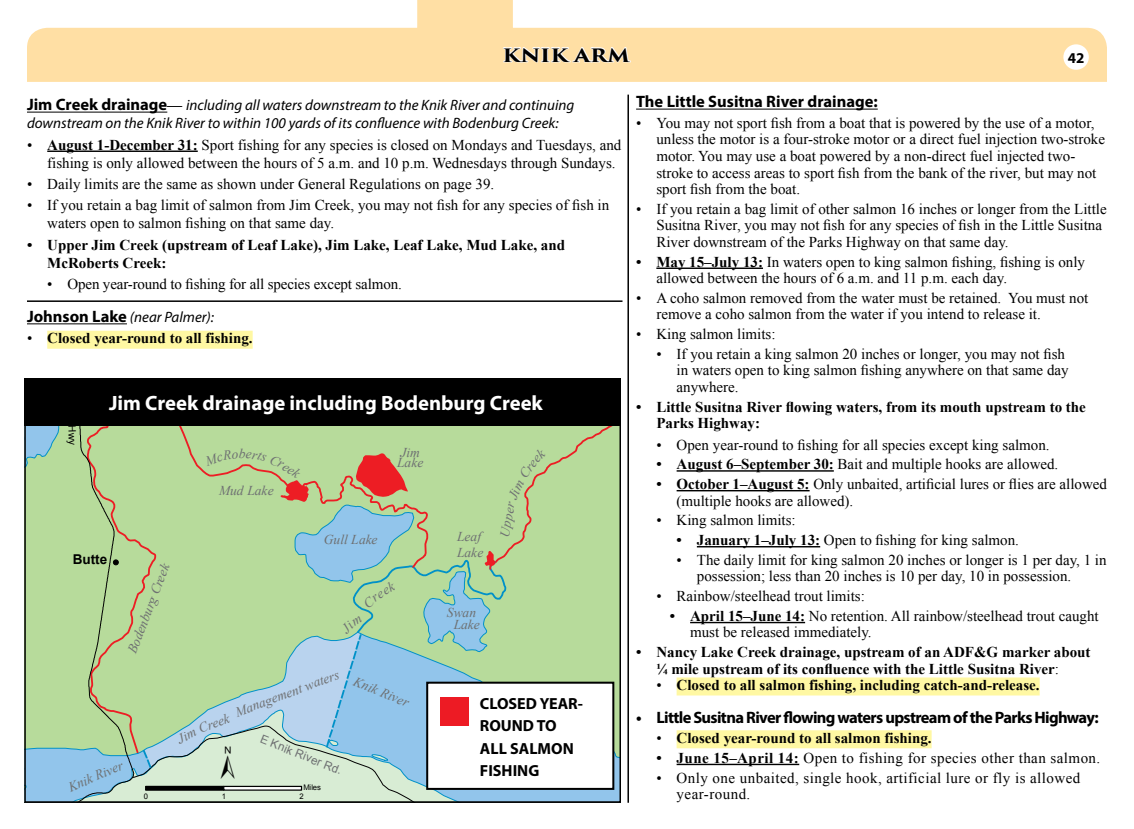
<style>
.page{position:relative;width:1134px;height:829px;background:#fff}
.page>*{position:absolute;margin:0;border:0;box-sizing:border-box;transform-origin:0 0}
.t1{font:46.05px "ESRI North";color:#000}
.Special_no_Rule{font:700 20.7px "Myriad Pro";color:#fff}
.t2{font:700 18px "Trajan Pro 3";color:#000;scale:1.18 1}
.Special_w_Rule{font:700 16.5px "Myriad Pro";letter-spacing:-.04em;color:#000}
.Special_w_Rule-2{font:700 16.5px "Myriad Pro";color:#000}
.Sub_sub_Bullets{font:700 16.05px/22px "Myriad Pro";color:#000}
.t3{font:15px/16.5px "Times New Roman";color:#000}
.t4{font:700 15px/16.5px "Times New Roman";color:#000}
.Special_no_Rule-2{font:italic 15px/18px "Myriad Pro";color:#000}
.t5{font:15px/16.5px "Times New Roman";letter-spacing:.03em;color:#000}
.t6{font:700 15px "Myriad Pro";color:#000}
.t7{font:italic 13.5px/12.3px "Times New Roman";color:#6e7072}
.t8{font:700 13.5px "Arial";letter-spacing:.005em;color:#000}
.t9{font:11.7px "Arial";color:#6e7072}
.t10{font:7.65px "Arial";letter-spacing:-.01em;color:#000}
.s1{font-weight:700;font-style:normal;font-size:16.5px}
.s2{font-family:"Times New Roman";font-weight:700;font-style:normal}
.s3{font-weight:700}
.s4{font-weight:400}
</style>
<div class="page">
<hr style="left:636px;top:109px;width:242px;height:1px;background:#000">
<hr style="left:656px;top:267px;width:107px;height:2px;background:#000">
<hr style="left:677px;top:470px;width:157px;height:1px;background:#000">
<hr style="left:677px;top:489px;width:133px;height:2px;background:#000">
<hr style="left:697px;top:545px;width:123px;height:2px;background:#000">
<hr style="left:690px;top:621px;width:115px;height:2px;background:#000">
<div style="left:677px;top:677px;width:363px;height:18px;background:#fff8a3"></div>
<div style="left:677px;top:729px;width:255px;height:18px;background:#fff8a3"></div>
<hr style="left:677px;top:763px;width:122px;height:1px;background:#000">
<hr style="left:627px;top:94px;width:2px;height:708px;background:#000">
<hr style="left:27px;top:112px;width:140px;height:1px;background:#000">
<hr style="left:47px;top:150px;width:151px;height:2px;background:#000">
<hr style="left:27px;top:300px;width:595px;height:2px;background:#000">
<hr style="left:27px;top:323px;width:100px;height:1px;background:#000">
<div style="left:47px;top:330px;width:206px;height:18px;background:#fff8a3"></div>
<svg style="left:27px;top:426px;width:59px;height:373px;background:#afd6a8"></svg>
<div style="left:24px;top:378px;width:597px;height:48px;background:#000"></div>
<div style="left:27px;top:28px;width:1080px;height:54px;background:#ffdfa4"></div>
<svg style="left:410px;top:0;width:222px;height:82px"></svg>
<svg style="left:1063px;top:44px;width:26px;height:26px"></svg>
<svg style="left:1066px;top:45px;width:20px;height:20px"></svg>
<svg style="left:86px;top:426px;width:535px;height:376px;background:#b8d3b0"></svg>
<p class="t2" style="left:502px;top:42px;width:110px">KNIK ARM</p>
<p class="t6" style="left:1068px;top:48px;width:18px">42</p>
<p class="Special_no_Rule-2" style="left:27px;top:96px;width:549px"><span class="s1">Jim Creek drainage</span><span class="s2">—</span> including all waters downstream to the Knik River and continuing downstream on the Knik River to within 100 yards of its confluence with Bodenburg Creek:</p>
<p class="t3" style="left:47px;top:135px;width:576px;line-height:18px;text-indent:-20px">• <span class="s3">August 1-December 31:</span> Sport fishing for any species is closed on Mondays and Tuesdays, and fishing is only allowed between the hours of 5 a.m. and 10 p.m. Wednesdays through Sundays.</p>
<p class="t3" style="left:27px;top:175px;width:467px">• Daily limits are the same as shown under General Regulations on page 39.</p>
<p class="t3" style="left:47px;top:196px;width:564px;line-height:18px;text-indent:-20px">• If you retain a bag limit of salmon from Jim Creek, you may not fish for any species of fish in waters open to salmon fishing on that same day.</p>
<p class="t4" style="left:47px;top:235px;width:519px;line-height:18px;text-indent:-20px">• Upper Jim Creek (upstream of Leaf Lake), Jim Lake, Leaf Lake, Mud Lake, and<br>McRoberts Creek:</p>
<p class="t3" style="left:47px;top:275px;width:356px">• Open year-round to fishing for all species except salmon.</p>
<p class="Special_no_Rule-2" style="left:27px;top:308px;width:189px"><span class="s1">Johnson Lake</span> (near Palmer):</p>
<p class="t4" style="left:27px;top:329px;width:227px"><span class="s4">•</span> Closed year-round to all fishing.</p>
<p class="Special_no_Rule" style="left:109px;top:389px;width:435px">Jim Creek drainage including Bodenburg Creek</p>
<p class="t8" style="left:73px;top:550px;width:36px">Butte</p>
<p class="t7" style="left:126px;top:650px;width:97px;rotate:-69deg">Bodenburg Creek</p>
<p class="t7" style="left:219px;top:484px;width:56px">Mud Lake</p>
<p class="t7" style="left:397px;top:446px;width:28px;line-height:10.5px">Jim<br>Lake</p>
<p class="t7" style="left:324px;top:532px;width:55px">Gull Lake</p>
<p class="t7" style="left:234px;top:706px;width:112px;rotate:-21deg">Management waters</p>
<p class="t7" style="left:357px;top:674px;width:60px;rotate:22deg">Knik River</p>
<p class="t7" style="left:66px;top:781px;width:60px;rotate:-23deg">Knik River</p>
<p class="t1" style="left:221px;top:735px;width:15px">±</p>
<p class="t9" style="left:264px;top:730px;width:89px;rotate:22deg">E Knik River Rd.</p>
<p class="t10" style="left:303px;top:781px;width:19px">Miles</p>
<p class="t10" style="left:144px;top:790px;width:6px">0</p>
<p class="t10" style="left:222px;top:790px;width:6px">1</p>
<p class="t10" style="left:300px;top:790px;width:6px">2</p>
<p class="t7" style="left:457px;top:528px;width:28px;line-height:15.8px">Leaf<br>Lake</p>
<p class="t7" style="left:498px;top:535px;width:31px;rotate:-79deg">Uppe</p>
<p class="t7" style="left:447px;top:605px;width:35px;text-align:center">Swan<br>Lake</p>
<p class="Sub_sub_Bullets" style="left:480px;top:691px;width:105px">CLOSED YEAR-<br>ROUND TO<br>ALL SALMON<br>FISHING</p>
<p class="Special_w_Rule-2" style="left:636px;top:91px;width:243px">The Little Susitna River drainage:</p>
<p class="t3" style="left:656px;top:114px;width:450px;text-indent:-20px">• You may not sport fish from a boat that is powered by the use of a motor, unless the motor is a four-stroke motor or a direct fuel injection two-stroke motor. You may use a boat powered by a non-direct fuel injected two&shy;stroke to access areas to sport fish from the bank of the river, but may not sport fish from the boat.</p>
<p class="t3" style="left:656px;top:200px;width:452px;text-indent:-20px">• If you retain a bag limit of other salmon 16 inches or longer from the Little<br>Susitna River, you may not fish for any species of fish in the Little Susitna<br>River downstream of the Parks Highway on that same day.</p>
<p class="t3" style="left:656px;top:253px;width:430px;text-indent:-20px"><span class="s3">• May 15–July 13:</span> In waters open to king salmon fishing, fishing is only allowed between the hours of 6 a.m. and 11 p.m. each day.</p>
<p class="t3" style="left:656px;top:289px;width:434px;text-indent:-20px">• A coho salmon removed from the water must be retained. You must not remove a coho salmon from the water if you intend to release it.</p>
<p class="t3" style="left:636px;top:325px;width:141px">• King salmon limits:</p>
<p class="t3" style="left:677px;top:345px;width:394px;text-indent:-20px">• If you retain a king salmon 20 inches or longer, you may not fish in waters open to king salmon fishing anywhere on that same day anywhere.</p>
<p class="t4" style="left:656px;top:398px;width:431px;text-indent:-20px">• Little Susitna River flowing waters, from its mouth upstream to the<br>Parks Highway:</p>
<p class="t3" style="left:656px;top:435px;width:395px">• Open year-round to fishing for all species except king salmon.</p>
<p class="t3" style="left:656px;top:455px;width:401px"><span class="s3">• August 6–September 30:</span> Bait and multiple hooks are allowed.</p>
<p class="t3" style="left:677px;top:475px;width:432px;text-indent:-20px"><span class="s3">• October 1–August 5:</span> Only unbaited, artificial lures or flies are allowed (multiple hooks are allowed).</p>
<p class="t3" style="left:656px;top:511px;width:141px">• King salmon limits:</p>
<p class="t3" style="left:677px;top:531px;width:344px"><span class="s3">• January 1–July 13:</span> Open to fishing for king salmon.</p>
<p class="t3" style="left:697px;top:551px;width:411px;text-indent:-20px">• The daily limit for king salmon 20 inches or longer is 1 per day, 1 in possession; less than 20 inches is 10 per day, 10 in possession.</p>
<p class="t3" style="left:656px;top:587px;width:210px">• Rainbow/steelhead trout limits:</p>
<p class="t3" style="left:690px;top:607px;width:410px;text-indent:-20px"><span class="s3">• April 15–June 14:</span> No retention. All rainbow/steelhead trout caught must be released immediately.</p>
<p class="t4" style="left:656px;top:643px;width:436px;text-indent:-20px">• Nancy Lake Creek drainage, upstream of an ADF&amp;G marker about ¼ mile upstream of its confluence with the Little Susitna River<span class="s4">:</span></p>
<p class="t4" style="left:656px;top:676px;width:385px"><span class="s4">•</span> Closed to all salmon fishing, including catch-and-release.</p>
<p class="Special_w_Rule" style="left:636px;top:706px;width:464px">• Little Susitna River flowing waters upstream of the Parks Highway:</p>
<p class="t4" style="left:656px;top:729px;width:277px"><span class="s4">•</span> Closed year-round to all salmon fishing.</p>
<p class="t5" style="left:656px;top:748px;width:443px"><span class="s3">• June 15–April 14:</span> Open to fishing for species other than salmon.</p>
<p class="t5" style="left:677px;top:768px;width:405px;text-indent:-20px">• Only one unbaited, single hook, artificial lure or fly is allowed year-round.</p>
</div>
